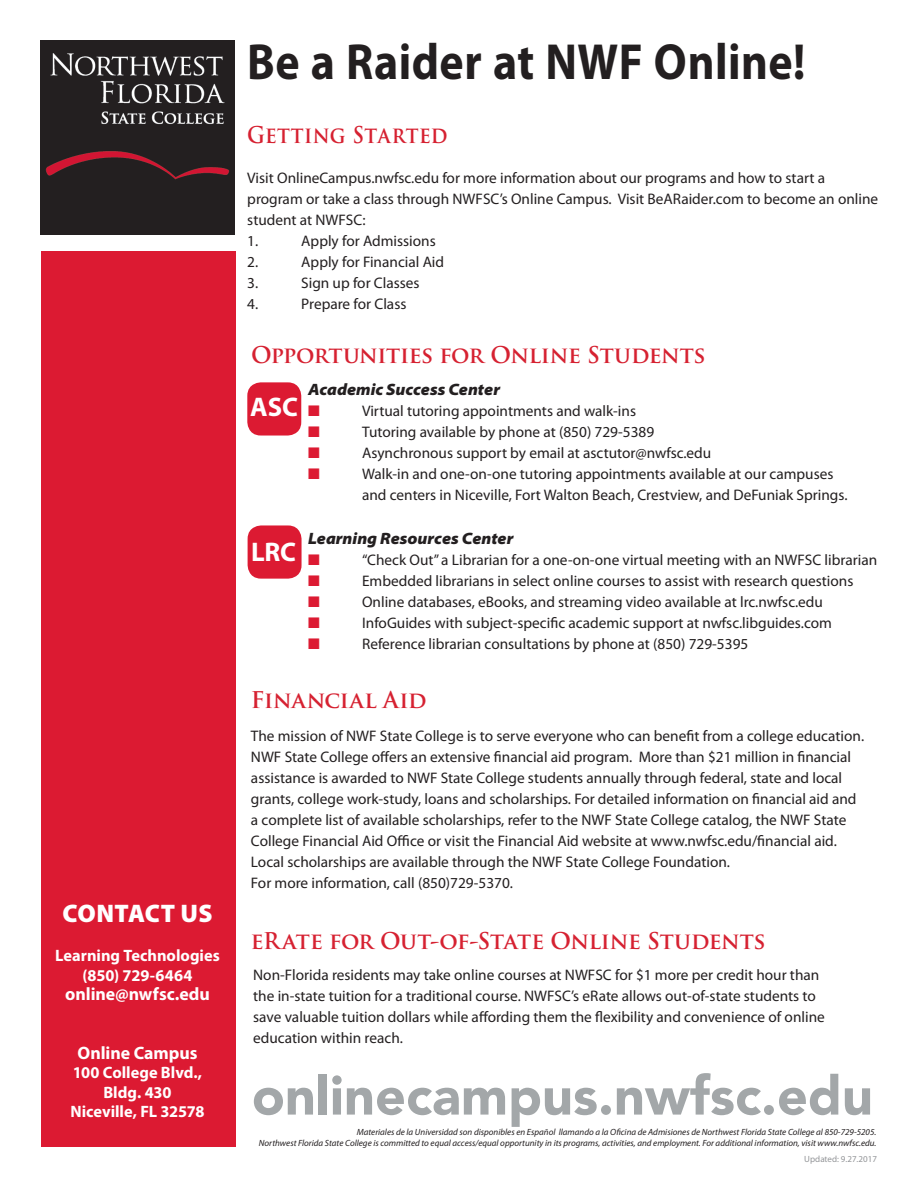
<style>
.page{position:relative;width:918px;height:1188px;background:#fff}
.page>*{position:absolute;margin:0;border:0;box-sizing:border-box;transform-origin:0 0}
.t1{font:900 54px "Avenir LT Std";color:#a3a7a9}
.t2{font:700 51px "Myriad Pro";letter-spacing:.01em;color:#231f20;scale:.9 1}
.t3{font:700 27px "Myriad Pro";letter-spacing:-.01em;color:#fff}
.t4{font:900 25.5px "Myriad Pro";letter-spacing:.01em;color:#fff}
.t5{font:700 22.5px "Trajan Pro";letter-spacing:-.015em;color:#d62131}
.t6{font:700 22.5px "Trajan Pro";letter-spacing:.015em;color:#d62131;scale:.9 1}
.t7{font:700 18px "Myriad Pro";letter-spacing:-.005em;color:#fff}
.t8{font:700 16.5px/19.5px "Myriad Pro";color:#fff;text-align:center}
.t9{font:italic 900 semi-expanded 16.5px "Myriad Pro";letter-spacing:-.005em;color:#231f20}
.t10{font:15.3px/21px "Myriad Pro";color:#231f20}
.t11{font:15.3px "Zapf Dingbats ITC";color:#dc1a32}
.t12{font:italic 9px/10.8px "Myriad Pro";color:#231f20;text-align:right}
.t13{font:9px "Myriad Pro";color:#939598}
</style>
<div class="page">
<div style="left:41px;top:252px;width:194px;height:895px;background:#dc1a32"></div>
<img style="left:40px;top:40px;width:194px;height:194px">
<div style="left:247px;top:382px;width:54px;height:54px;background:#dc1a32;border-radius:14px"></div>
<div style="left:248px;top:525px;width:54px;height:54px;background:#dc1a32;border-radius:14px"></div>
<h3 class="t4" style="left:62px;top:899px;width:152px">CONTACT US</h3>
<p class="t8" style="left:55px;top:945px;width:166px">Learning Technologies (850) 729-6464</p>
<p class="t7" style="left:65px;top:983px;width:146px">online@nwfsc.edu</p>
<p class="t7" style="left:78px;top:1041px;width:121px">Online Campus</p>
<p class="t8" style="left:71px;top:1062px;width:136px">100 College Blvd.,<br>Bldg. 430<br>Niceville, FL 32578</p>
<h2 class="t2" style="left:247px;top:28px;width:622px">Be a Raider at NWF Online!</h2>
<h3 class="t6" style="left:247px;top:120px;width:224px">Getting Started</h3>
<p class="t10" style="left:247px;top:168px;width:632px">Visit OnlineCampus.nwfsc.edu for more information about our programs and how to start a program or take a class through NWFSC’s Online Campus. Visit BeARaider.com to become an online student at NWFSC:<br>1.</p>
<p class="t10" style="left:301px;top:231px;width:136px">Apply for Admissions</p>
<p class="t10" style="left:247px;top:252px;width:13px">2.</p>
<p class="t10" style="left:301px;top:252px;width:144px">Apply for Financial Aid</p>
<p class="t10" style="left:247px;top:273px;width:13px">3.</p>
<p class="t10" style="left:301px;top:273px;width:120px">Sign up for Classes</p>
<p class="t10" style="left:247px;top:294px;width:13px">4.</p>
<p class="t10" style="left:301px;top:294px;width:107px">Prepare for Class</p>
<h3 class="t5" style="left:251px;top:340px;width:456px">Opportunities for Online Students</h3>
<h3 class="t3" style="left:250px;top:390px;width:49px">ASC</h3>
<p class="t9" style="left:308px;top:380px;width:194px">Academic Success Center</p>
<p class="t11" style="left:308px;top:404px;width:13px">■</p>
<p class="t10" style="left:362px;top:400px;width:276px">Virtual tutoring appointments and walk-ins</p>
<p class="t11" style="left:308px;top:425px;width:13px">■</p>
<p class="t10" style="left:362px;top:421px;width:294px">Tutoring available by phone at (850) 729-5389</p>
<p class="t11" style="left:308px;top:446px;width:13px">■</p>
<p class="t10" style="left:362px;top:442px;width:351px">Asynchronous support by email at asctutor@nwfsc.edu</p>
<p class="t11" style="left:308px;top:467px;width:13px">■</p>
<p class="t10" style="left:362px;top:463px;width:487px">Walk-in and one-on-one tutoring appointments available at our campuses and centers in Niceville, Fort Walton Beach, Crestview, and DeFuniak Springs.</p>
<p class="t9" style="left:308px;top:529px;width:207px">Learning Resources Center</p>
<p class="t11" style="left:308px;top:552px;width:13px">■</p>
<p class="t10" style="left:362px;top:549px;width:517px">“Check Out” a Librarian for a one-on-one virtual meeting with an NWFSC librarian</p>
<p class="t11" style="left:308px;top:573px;width:13px">■</p>
<p class="t10" style="left:362px;top:570px;width:493px">Embedded librarians in select online courses to assist with research questions</p>
<p class="t11" style="left:308px;top:594px;width:13px">■</p>
<p class="t10" style="left:362px;top:591px;width:462px">Online databases, eBooks, and streaming video available at lrc.nwfsc.edu</p>
<p class="t11" style="left:308px;top:615px;width:13px">■</p>
<p class="t10" style="left:362px;top:612px;width:471px">InfoGuides with subject-specific academic support at nwfsc.libguides.com</p>
<p class="t11" style="left:308px;top:636px;width:13px">■</p>
<p class="t10" style="left:362px;top:633px;width:388px">Reference librarian consultations by phone at (850) 729-5395</p>
<h3 class="t3" style="left:251px;top:535px;width:46px">LRC</h3>
<h3 class="t5" style="left:251px;top:685px;width:177px">Financial Aid</h3>
<p class="t10" style="left:251px;top:725px;width:615px">The mission of NWF State College is to serve everyone who can benefit from a college education.<br>NWF State College offers an extensive financial aid program. More than $21 million in financial assistance is awarded to NWF State College students annually through federal, state and local grants, college work-study, loans and scholarships. For detailed information on financial aid and a complete list of available scholarships, refer to the NWF State College catalog, the NWF State College Financial Aid Office or visit the Financial Aid website at www.nwfsc.edu/financial aid.<br>Local scholarships are available through the NWF State College Foundation.<br>For more information, call (850)729-5370.</p>
<h3 class="t5" style="left:251px;top:927px;width:516px">eRate for Out-of-State Online Students</h3>
<p class="t10" style="left:253px;top:964px;width:573px">Non-Florida residents may take online courses at NWFSC for $1 more per credit hour than the in-state tuition for a traditional course. NWFSC’s eRate allows out-of-state students to save valuable tuition dollars while affording them the flexibility and convenience of online education within reach.</p>
<h1 class="t1" style="left:252px;top:1063px;width:623px">onlinecampus.nwfsc.edu</h1>
<p class="t12" style="left:259px;top:1127px;width:619px">Materiales de la Universidad son disponibles en Español llamando a la Oficina de Admisiones de Northwest Florida State College al 850-729-5205.<br>Northwest Florida State College is committed to equal access/equal opportunity in its programs, activities, and employment. For additional information, visit www.nwfsc.edu.</p>
<p class="t13" style="left:804px;top:1153px;width:74px">Updated: 9.27.2017</p>
</div>
